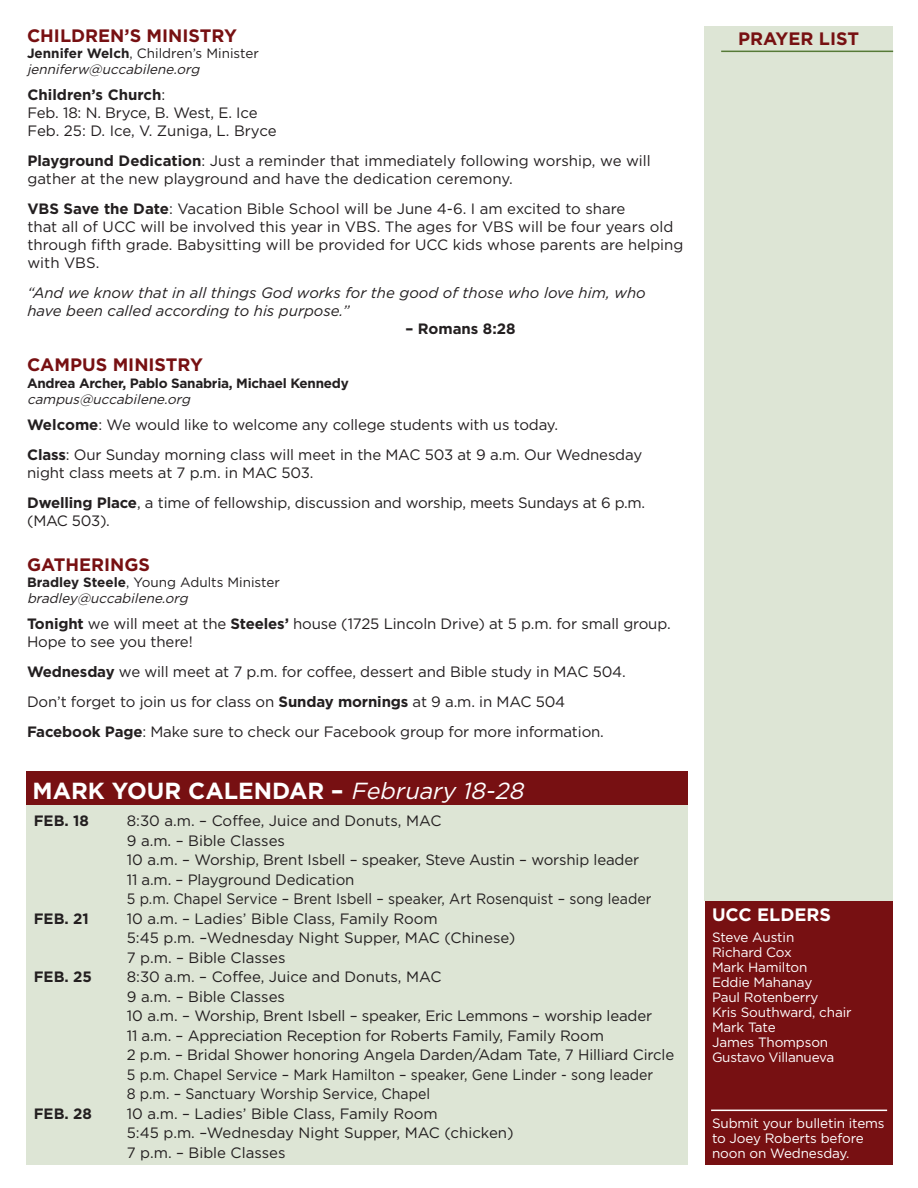
<style>
.page{position:relative;width:918px;height:1188px;background:#fff}
.page>*{position:absolute;margin:0;border:0;box-sizing:border-box;transform-origin:0 0}
.t1{font:700 23.25px "Gotham";color:#fff}
.t2{font:700 18px "Gotham";color:#771012}
.t3{font:700 18px "Gotham";color:#fff}
.t4{font:15px/19.5px "Gotham";letter-spacing:-.01em;color:#231f20}
.t5{font:italic 15px/18px "Gotham";color:#231f20}
.t6{font:700 15px "Gotham";color:#231f20}
.t7{font:13.5px/15px "Gotham";letter-spacing:-.01em;color:#fff}
.t8{font:italic 13.5px/16.2px "Gotham";color:#231f20}
.t9{font:700 13.5px "Gotham";letter-spacing:-.02em;color:#231f20}
.s1{font-weight:700;font-style:normal}
.s2{font-style:normal}
.s3{font-weight:700}
.s4{font-weight:400;font-style:italic}
</style>
<div class="page">
<div style="left:26px;top:771px;width:661px;height:37px;background:#771012"></div>
<div style="left:26px;top:805px;width:661px;height:359px;background:#dde5d5"></div>
<div style="left:706px;top:901px;width:187px;height:264px;background:#771012"></div>
<div style="left:704px;top:26px;width:189px;height:875px;background:#dde5d5"></div>
<hr style="left:721px;top:51px;width:172px;height:1px;background:#567a37">
<hr style="left:711px;top:1110px;width:176px;height:1px;background:#fff">
<p class="t2" style="left:27px;top:25px;width:211px">CHILDREN’S MINISTRY</p>
<p class="t8" style="left:27px;top:45px;width:233px"><span class="s1">Jennifer Welch</span><span class="s2">, Children’s Minister </span>jenniferw@uccabilene.org</p>
<p class="t4" style="left:27px;top:85px;width:251px;line-height:18px"><span class="s3">Children’s Church</span>:<br>Feb. 18: N. Bryce, B. West, E. Ice<br>Feb. 25: D. Ice, V. Zuniga, L. Bryce</p>
<p class="t4" style="left:27px;top:151px;width:625px;line-height:18px"><span class="s3">Playground Dedication</span>: Just a reminder that immediately following worship, we will gather at the new playground and have the dedication ceremony.</p>
<p class="t4" style="left:27px;top:199px;width:658px;line-height:18px"><span class="s3">VBS Save the Date</span>: Vacation Bible School will be June 4-6. I am excited to share<br>that all of UCC will be involved this year in VBS. The ages for VBS will be four years old through fifth grade. Babysitting will be provided for UCC kids whose parents are helping with VBS.</p>
<p class="t5" style="left:27px;top:283px;width:620px">“And we know that in all things God works for the good of those who love him, who have been called according to his purpose.”</p>
<p class="t6" style="left:405px;top:320px;width:112px">– Romans 8:28</p>
<p class="t2" style="left:27px;top:355px;width:177px">CAMPUS MINISTRY</p>
<p class="t9" style="left:27px;top:375px;width:323px">Andrea Archer, Pablo Sanabria, Michael Kennedy</p>
<p class="t8" style="left:27px;top:391px;width:168px">campus@uccabilene.org</p>
<p class="t4" style="left:27px;top:409px;width:617px;line-height:30px"><span class="s3">Welcome</span>: We would like to welcome any college students with us today.<br><span class="s3">Class</span>: Our Sunday morning class will meet in the MAC 503 at 9 a.m. Our Wednesday</p>
<p class="t4" style="left:27px;top:457px;width:620px;line-height:30px">night class meets at 7 p.m. in MAC 503.<br><span class="s3">Dwelling Place</span>, a time of fellowship, discussion and worship, meets Sundays at 6 p.m.</p>
<p class="t4" style="left:27px;top:510px;width:84px">(MAC 503).</p>
<p class="t2" style="left:27px;top:554px;width:125px">GATHERINGS</p>
<p class="t8" style="left:27px;top:574px;width:254px"><span class="s1">Bradley Steele</span><span class="s2">, Young Adults Minister </span>bradley@uccabilene.org</p>
<p class="t4" style="left:27px;top:614px;width:645px;line-height:18px"><span class="s3">Tonight</span> we will meet at the <span class="s3">Steeles’</span> house (1725 Lincoln Drive) at 5 p.m. for small group.<br>Hope to see you there!</p>
<p class="t4" style="left:27px;top:656px;width:600px;line-height:30px"><span class="s3">Wednesday</span> we will meet at 7 p.m. for coffee, dessert and Bible study in MAC 504.<br>Don’t forget to join us for class on <span class="s3">Sunday mornings</span> at 9 a.m. in MAC 504<br><span class="s3">Facebook Page</span>: Make sure to check our Facebook group for more information.</p>
<h1 class="t1" style="left:33px;top:778px;width:498px">MARK YOUR CALENDAR – <span class="s4">February18-28</span></h1>
<p class="t6" style="left:34px;top:812px;width:57px">FEB. 18</p>
<p class="t4" style="left:127px;top:811px;width:526px">8:30 a.m. – Coffee, Juice and Donuts, MAC<br>9 a.m. – Bible Classes<br>10 a.m. – Worship, Brent Isbell – speaker, Steve Austin – worship leader 11 a.m. – Playground Dedication<br>5 p.m. Chapel Service – Brent Isbell – speaker, Art Rosenquist – song leader</p>
<p class="t6" style="left:34px;top:910px;width:57px">FEB. 21</p>
<p class="t4" style="left:127px;top:908px;width:390px">10 a.m. – Ladies’ Bible Class, Family Room<br>5:45 p.m. –Wednesday Night Supper, MAC (Chinese)<br>7 p.m. – Bible Classes</p>
<p class="t6" style="left:34px;top:968px;width:60px">FEB. 25</p>
<p class="t4" style="left:127px;top:967px;width:549px">8:30 a.m. – Coffee, Juice and Donuts, MAC<br>9 a.m. – Bible Classes<br>10 a.m. – Worship, Brent Isbell – speaker, Eric Lemmons – worship leader<br>11 a.m. – Appreciation Reception for Roberts Family, Family Room<br>2 p.m. – Bridal Shower honoring Angela Darden/Adam Tate, 7 Hilliard Circle 5 p.m. Chapel Service – Mark Hamilton – speaker, Gene Linder - song leader<br>8 p.m. – Sanctuary Worship Service, Chapel</p>
<p class="t6" style="left:34px;top:1105px;width:60px">FEB. 28</p>
<p class="t4" style="left:127px;top:1103px;width:388px">10 a.m. – Ladies’ Bible Class, Family Room<br>5:45 p.m. –Wednesday Night Supper, MAC (chicken)<br>7 p.m. – Bible Classes</p>
<p class="t2" style="left:738px;top:28px;width:122px">PRAYER LIST</p>
<p class="t3" style="left:712px;top:904px;width:121px">UCC ELDERS</p>
<p class="t7" style="left:712px;top:930px;width:141px">Steve Austin<br>Richard Cox<br>Mark Hamilton<br>Eddie Mahanay<br>Paul Rotenberry<br>Kris Southward, chair<br>Mark Tate<br>James Thompson<br>Gustavo Villanueva</p>
<p class="t7" style="left:712px;top:1116px;width:174px">Submit your bulletin items to Joey Roberts before noon on Wednesday.</p>
</div>
